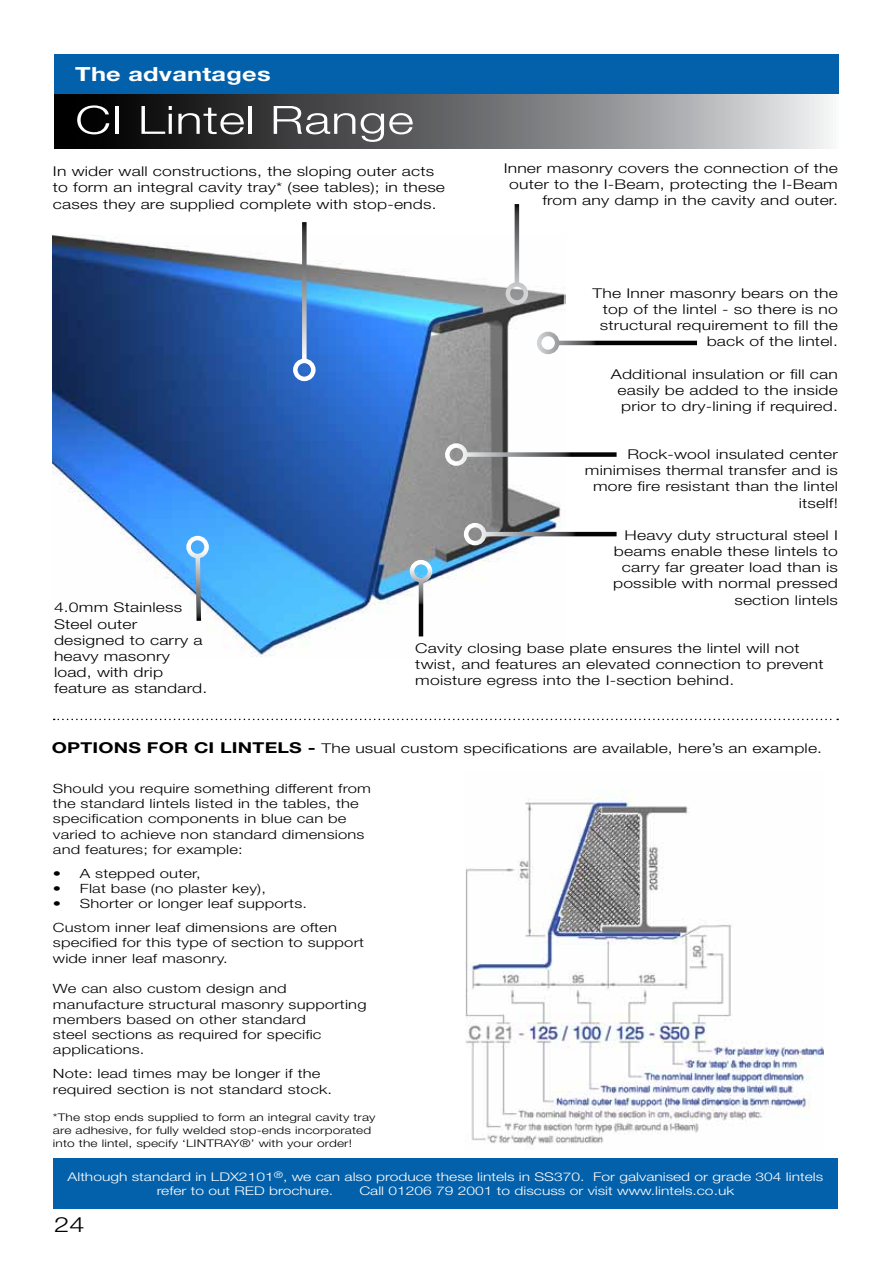
<style>
.page{position:relative;width:893px;height:1263px;background:#fff}
.page>*{position:absolute;margin:0;border:0;box-sizing:border-box;transform-origin:0 0}
.t1{font:300 39px "Helvetica Neue LT Std";letter-spacing:.01em;color:#fff;scale:1.3 1}
.t2{font:300 21px "Helvetica Neue LT Std";color:#000;scale:1.3 1}
.t3{font:700 19.5px "Helvetica Neue LT Std";letter-spacing:.01em;color:#fff;scale:1.3 1}
.t4{font:300 13.5px/16.2px "Helvetica Neue LT Std";letter-spacing:.01em;color:#000;text-align:right;scale:1.3 1}
.t5{font:300 12.75px/15.3px "Helvetica Neue LT Std";letter-spacing:.01em;color:#000;scale:1.3 1}
.t6{font:300 12px/14.4px "Helvetica Neue LT Std";color:#fff;scale:1.3 1}
.t7{font:300 10.5px/12.6px "Helvetica Neue LT Std";letter-spacing:.01em;color:#000;scale:1.3 1}
.s1{font-weight:700;font-size:15px}
</style>
<div class="page">
<svg style="left:54px;top:93px;width:785px;height:56px;background:#67696c"></svg>
<img style="left:53px;top:234px;width:513px;height:423px">
<svg style="left:302px;top:222px;width:5px;height:137px"></svg>
<div style="left:293px;top:359px;width:23px;height:22px;border:4px solid #fff;border-radius:50%"></div>
<svg style="left:559px;top:341px;width:138px;height:4px"></svg>
<div style="left:537px;top:332px;width:22px;height:22px;border:4px solid #fff;border-radius:50%"></div>
<svg style="left:468px;top:452px;width:149px;height:5px"></svg>
<div style="left:445px;top:443px;width:23px;height:23px;border:4px solid #fff;border-radius:50%"></div>
<svg style="left:193px;top:551px;width:10px;height:74px"></svg>
<div style="left:186px;top:536px;width:23px;height:22px;border:4px solid #fff;border-radius:50%"></div>
<svg style="left:54px;top:719px;width:784px;height:1px"></svg>
<div style="left:53px;top:1159px;width:785px;height:50px;background:#0361ab"></div>
<img style="left:465px;top:798px;width:359px;height:348px">
<svg style="left:515px;top:204px;width:4px;height:78px"></svg>
<div style="left:506px;top:282px;width:22px;height:23px;border:4px solid #fff;border-radius:50%"></div>
<svg style="left:486px;top:532px;width:131px;height:4px"></svg>
<div style="left:464px;top:523px;width:22px;height:22px;border:4px solid #fff;border-radius:50%"></div>
<svg style="left:419px;top:582px;width:4px;height:54px"></svg>
<div style="left:410px;top:560px;width:22px;height:22px;border:4px solid #fff;border-radius:50%"></div>
<div style="left:54px;top:54px;width:785px;height:39px;background:#0361ab"></div>
<h3 class="t3" style="left:75px;top:62px;width:152px">The advantages</h3>
<h1 class="t1" style="left:75px;top:96px;width:262px">CI Lintel Range</h1>
<p class="t4" style="left:53px;top:163px;width:303px;text-align:left">In wider wall constructions, the sloping outer acts to form an integral cavity tray* (see tables); in these cases they are supplied complete with stop-ends.</p>
<p class="t4" style="left:504px;top:159px;width:259px">Inner masonry covers the connection of the outer to the I-Beam, protecting the I-Beam from any damp in the cavity and outer.</p>
<p class="t4" style="left:593px;top:285px;width:190px">The Inner masonry bears on the top of the lintel - so there is no structural requirement to fill the back of the lintel.</p>
<p class="t4" style="left:617px;top:366px;width:171px;text-align:justify;text-indent:-7px">Additional insulation or fill can easily be added to the inside prior to dry-lining if required.</p>
<p class="t4" style="left:54px;top:599px;width:119px;text-align:left">4.0mm Stainless<br>Steel outer designed to carry a heavy masonry load, with drip feature as standard.</p>
<p class="t4" style="left:585px;top:446px;width:196px">Rock-wool insulated center minimises thermal transfer and is more fire resistant than the lintel itself!</p>
<p class="t4" style="left:613px;top:527px;width:174px">Heavy duty structural steel I beams enable these lintels to carry far greater load than is possible with normal pressed section lintels</p>
<p class="t4" style="left:415px;top:640px;width:316px;text-align:left">Cavity closing base plate ensures the lintel will not twist, and features an elevated connection to prevent moisture egress into the I-section behind.</p>
<p class="t4" style="left:52px;top:740px;width:594px"><span class="s1">OPTIONS FOR CI LINTELS -</span> The usual custom specifications are available, here’s an example.</p>
<p class="t5" style="left:53px;top:780px;width:246px">Should you require something different from the standard lintels listed in the tables, the specification components in blue can be varied to achieve non standard dimensions and features; for example:</p>
<p class="t5" style="left:53px;top:865px;width:115px">• A stepped outer,</p>
<p class="t5" style="left:53px;top:880px;width:165px">• Flat base (no plaster key),</p>
<p class="t5" style="left:53px;top:891px;width:220px;line-height:23.9px">• Shorter or longer leaf supports.<br>Custom inner leaf dimensions are often</p>
<p class="t5" style="left:53px;top:935px;width:241px">specified for this type of section to support wide inner leaf masonry.</p>
<p class="t5" style="left:53px;top:981px;width:243px">We can also custom design and manufacture structural masonry supporting members based on other standard<br>steel sections as required for specific applications.</p>
<p class="t5" style="left:53px;top:1066px;width:216px">Note: lead times may be longer if the required section is not standard stock.</p>
<p class="t7" style="left:53px;top:1111px;width:250px">*The stop ends supplied to form an integral cavity tray are adhesive, for fully welded stop-ends incorporated into the lintel, specify ‘LINTRAY®’ with your order!</p>
<p class="t6" style="left:157px;top:1169px;width:514px;text-indent:-89px">Although standard in LDX2101<sup>®</sup>, we can also produce these lintels in SS370. For galvanised or grade 304 lintels refer to out RED brochure.</p>
<p class="t6" style="left:359px;top:1184px;width:290px">Call 01206 79 2001 to discuss or visit www.lintels.co.uk</p>
<h2 class="t2" style="left:54px;top:1212px;width:25px">24</h2>
</div>
